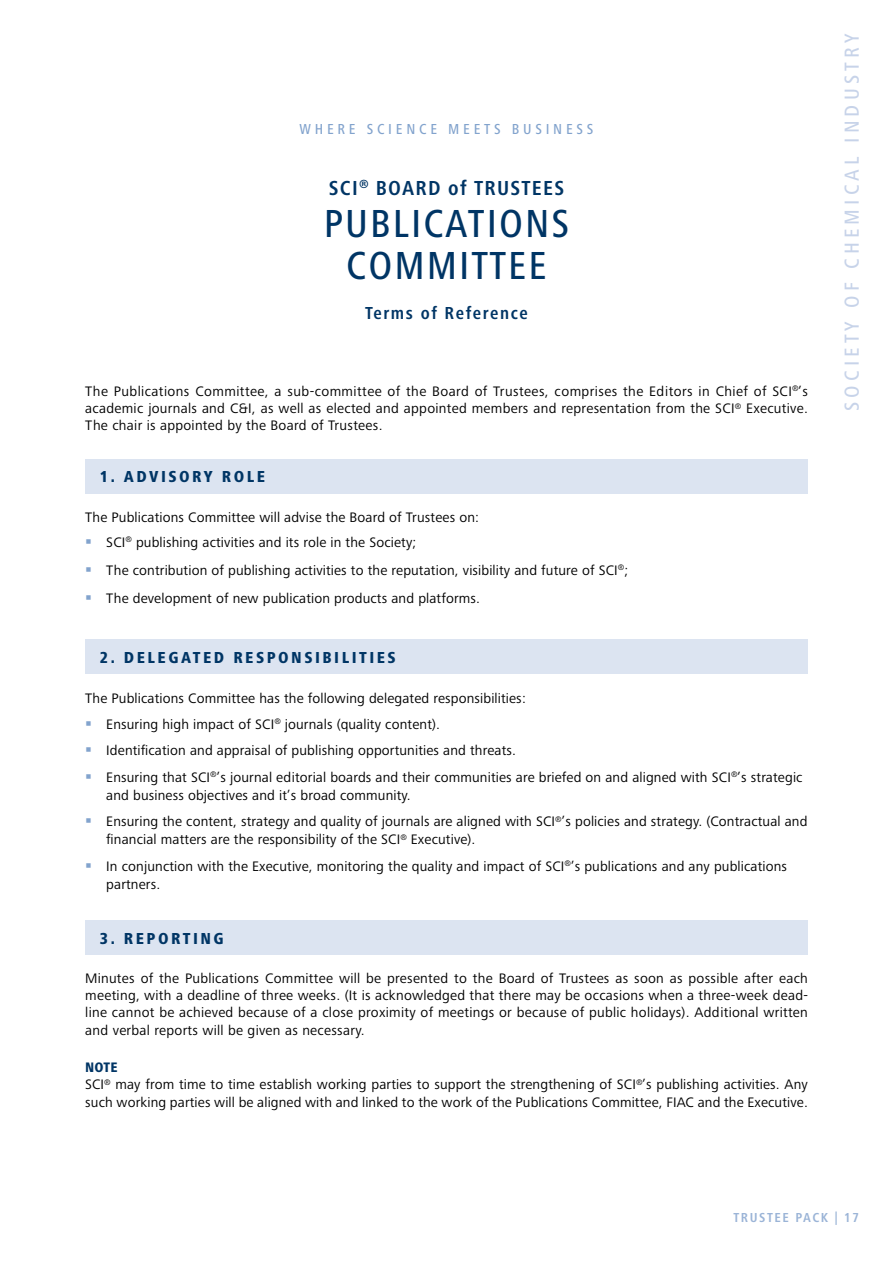
<style>
.page{position:relative;width:893px;height:1263px;background:#fff}
.page>*{position:absolute;margin:0;border:0;box-sizing:border-box;transform-origin:0 0}
.t1{font:500 condensed 40.5px/42px "Frutiger Next Pro";letter-spacing:.05em;color:#003565;text-align:center}
.t2{font:500 condensed 21px "Frutiger Next Pro";letter-spacing:.2em;color:#c7d3e9}
.t3{font:700 condensed 21px "Frutiger Next Pro";letter-spacing:.06em;color:#003565}
.t4{font:700 condensed 18px "Frutiger Next Pro";letter-spacing:.09em;color:#003565}
.t5{font:800 condensed 16.5px "Frutiger Next Pro";letter-spacing:.15em;color:#003565}
.t6{font:500 condensed 15px "Frutiger Next Pro";letter-spacing:.25em;color:#82a3cd}
.t7{font:14.25px/17.2px "Frutiger Next Pro";letter-spacing:.01em;color:#000}
.t8{font:700 condensed 13.5px "Frutiger Next Pro";letter-spacing:.12em;color:#9bb4d7}
.s1{font-weight:800;font-stretch:condensed;color:#003565}
</style>
<div class="page">
<div style="left:85px;top:459px;width:723px;height:34px;background:#dce4f1"></div>
<div style="left:85px;top:640px;width:723px;height:34px;background:#dce4f1"></div>
<div style="left:85px;top:920px;width:723px;height:34px;background:#dce4f1"></div>
<p class="t6" style="left:299px;top:121px;width:296px">WHERE SCIENCE MEETS BUSINESS</p>
<h2 class="t3" style="left:329px;top:176px;width:237px">SCI<sup>®</sup> BOARD of TRUSTEES</h2>
<h1 class="t1" style="left:324px;top:203px;width:247px">PUBLICATIONS<br>COMMITTEE</h1>
<p class="t4" style="left:365px;top:303px;width:164px">Terms of Reference</p>
<p class="t7" style="left:85px;top:383px;width:724px;text-align:justify">The Publications Committee, a sub-committee of the Board of Trustees, comprises the Editors in Chief of SCI<sup>®</sup>’s academic journals and C&amp;I, as well as elected and appointed members and representation from the SCI<sup>®</sup> Executive.<br>The chair is appointed by the Board of Trustees.</p>
<p class="t5" style="left:100px;top:467px;width:167px">1. ADVISORY ROLE</p>
<p class="t7" style="left:106px;top:504px;width:374px;line-height:25.5px;text-indent:-21px">The Publications Committee will advise the Board of Trustees on:<br>SCI<sup>®</sup> publishing activities and its role in the Society;</p>
<p class="t7" style="left:106px;top:556px;width:523px;line-height:28px">The contribution of publishing activities to the reputation, visibility and future of SCI<sup>®</sup>;<br>The development of new publication products and platforms.</p>
<p class="t5" style="left:100px;top:648px;width:297px">2. DELEGATED RESPONSIBILITIES</p>
<p class="t7" style="left:106px;top:686px;width:698px;line-height:26.1px;text-indent:-21px">The Publications Committee has the following delegated responsibilities:<br>Ensuring high impact of SCI<sup>®</sup> journals (quality content).<br>Identification and appraisal of publishing opportunities and threats.<br>Ensuring that SCI<sup>®</sup>’s journal editorial boards and their communities are briefed on and aligned with SCI<sup>®</sup>’s strategic</p>
<p class="t7" style="left:106px;top:782px;width:703px;line-height:26.5px">and business objectives and it’s broad community.<br>Ensuring the content, strategy and quality of journals are aligned with SCI<sup>®</sup>’s policies and strategy. (Contractual and</p>
<p class="t7" style="left:106px;top:826px;width:682px;line-height:26.5px">financial matters are the responsibility of the SCI<sup>®</sup> Executive).<br>In conjunction with the Executive, monitoring the quality and impact of SCI<sup>®</sup>’s publications and any publications</p>
<p class="t7" style="left:106px;top:875px;width:56px">partners.</p>
<p class="t5" style="left:100px;top:929px;width:125px">3. REPORTING</p>
<p class="t7" style="left:85px;top:969px;width:724px;text-align:justify">Minutes of the Publications Committee will be presented to the Board of Trustees as soon as possible after each meeting, with a deadline of three weeks. (It is acknowledged that there may be occasions when a three-week dead&shy;line cannot be achieved because of a close proximity of meetings or because of public holidays). Additional written and verbal reports will be given as necessary.</p>
<p class="t7" style="left:85px;top:1059px;width:724px"><span class="s1">NOTE<br></span>SCI<sup>®</sup> may from time to time establish working parties to support the strengthening of SCI<sup>®</sup>’s publishing activities. Any such working parties will be aligned with and linked to the work of the Publications Committee, FIAC and the Executive.</p>
<h2 class="t2" style="left:840px;top:411px;width:379px;rotate:-90deg">SOCIETY OF CHEMICAL INDUSTRY</h2>
<p class="t8" style="left:733px;top:1209px;width:127px">TRUSTEE PACK | 17</p>
</div>
